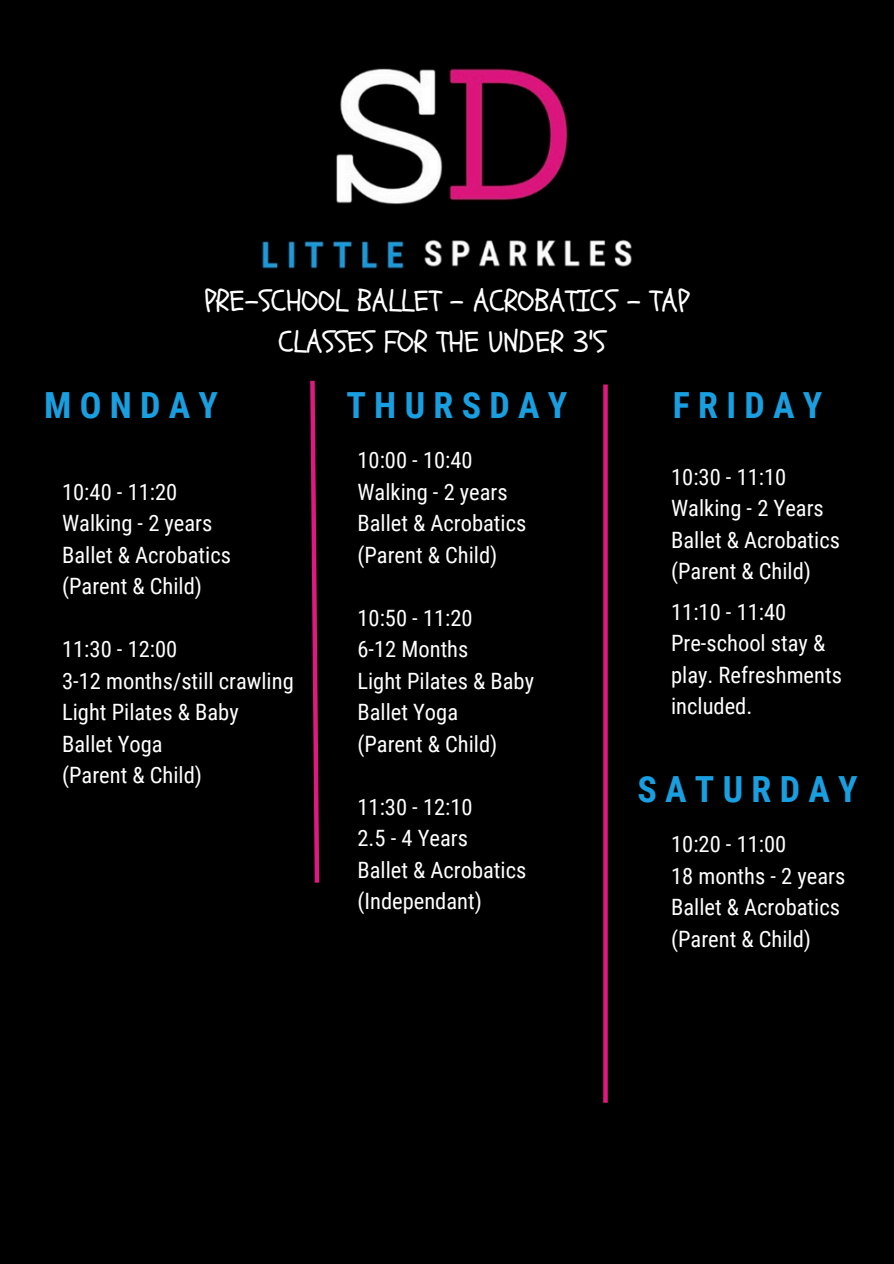
<style>
.page{position:relative;width:894px;height:1264px;background:#fff}
.page>*{position:absolute;margin:0;border:0;box-sizing:border-box;transform-origin:0 0}
.t1{font:700 36px "Roboto Condensed";color:#199fdf}
.t2{font:30px/41.7px "Schoolbell";color:#fff;text-align:center}
.t3{font:22.5px "Roboto Condensed";color:#fff}
</style>
<div class="page">
<div style="left:0;top:0;width:893px;height:1263px;background:#000"></div>
<img style="left:262px;top:68px;width:370px;height:201px">
<svg style="left:310px;top:380px;width:10px;height:503px"></svg>
<svg style="left:603px;top:384px;width:4px;height:718px;background:#d01776"></svg>
<h2 class="t2" style="left:204px;top:280px;width:487px">PRE-SCHOOL BALLET - ACROBATICS - TAP<br>CLASSES FOR THE UNDER 3'S</h2>
<h1 class="t1" style="left:44px;top:384px;width:175px">M O N D A Y</h1>
<p class="t1" style="left:346px;top:384px;width:222px">T H U R S D A Y</p>
<p class="t3" style="left:357px;top:447px;width:117px">10:00 - 10:40</p>
<p class="t3" style="left:357px;top:479px;width:152px">Walking - 2 years</p>
<p class="t3" style="left:357px;top:510px;width:170px">Ballet &amp; Acrobatics</p>
<p class="t3" style="left:357px;top:542px;width:141px">(Parent &amp; Child)</p>
<p class="t1" style="left:672px;top:384px;width:151px">F R I D A Y</p>
<p class="t3" style="left:671px;top:464px;width:117px">10:30 - 11:10</p>
<p class="t3" style="left:671px;top:495px;width:154px">Walking - 2 Years</p>
<p class="t3" style="left:671px;top:527px;width:170px">Ballet &amp; Acrobatics</p>
<p class="t3" style="left:671px;top:558px;width:141px">(Parent &amp; Child)</p>
<p class="t3" style="left:671px;top:599px;width:117px">11:10 - 11:40</p>
<p class="t3" style="left:671px;top:630px;width:156px">Pre-school stay &amp;</p>
<p class="t3" style="left:671px;top:662px;width:172px">play. Refreshments</p>
<p class="t3" style="left:671px;top:693px;width:83px">included.</p>
<h1 class="t3" style="left:62px;top:479px;width:117px">10:40 - 11:20</h1>
<h1 class="t3" style="left:62px;top:510px;width:152px">Walking - 2 years</h1>
<p class="t3" style="left:62px;top:542px;width:170px">Ballet &amp; Acrobatics</p>
<p class="t3" style="left:62px;top:573px;width:141px">(Parent &amp; Child)</p>
<p class="t3" style="left:357px;top:605px;width:117px">10:50 - 11:20</p>
<p class="t3" style="left:357px;top:636px;width:112px">6-12 Months</p>
<p class="t3" style="left:357px;top:668px;width:178px">Light Pilates &amp; Baby</p>
<p class="t3" style="left:357px;top:699px;width:102px">Ballet Yoga</p>
<p class="t3" style="left:357px;top:731px;width:141px">(Parent &amp; Child)</p>
<p class="t3" style="left:62px;top:636px;width:117px">11:30 - 12:00</p>
<p class="t3" style="left:62px;top:668px;width:233px">3-12 months/still crawling</p>
<p class="t3" style="left:62px;top:699px;width:178px">Light Pilates &amp; Baby</p>
<p class="t3" style="left:62px;top:731px;width:102px">Ballet Yoga</p>
<p class="t3" style="left:62px;top:762px;width:141px">(Parent &amp; Child)</p>
<p class="t1" style="left:637px;top:768px;width:222px">S A T U R D A Y</p>
<h1 class="t3" style="left:671px;top:831px;width:117px">10:20 - 11:00</h1>
<p class="t3" style="left:671px;top:863px;width:175px">18 months - 2 years</p>
<p class="t3" style="left:671px;top:894px;width:170px">Ballet &amp; Acrobatics</p>
<p class="t3" style="left:671px;top:926px;width:141px">(Parent &amp; Child)</p>
<p class="t3" style="left:357px;top:794px;width:117px">11:30 - 12:10</p>
<p class="t3" style="left:357px;top:825px;width:112px">2.5 - 4 Years</p>
<p class="t3" style="left:357px;top:857px;width:170px">Ballet &amp; Acrobatics</p>
<p class="t3" style="left:357px;top:888px;width:126px">(Independant)</p>
</div>
